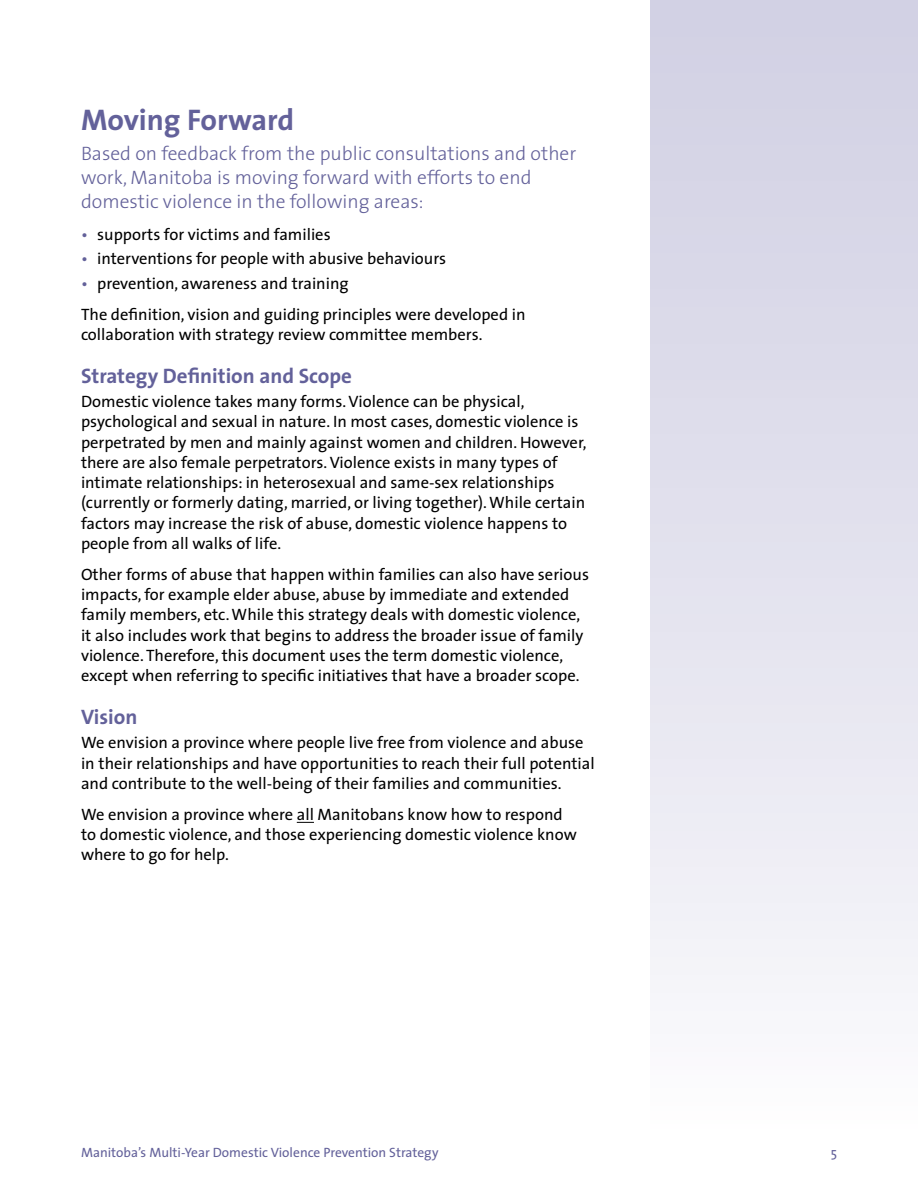
<style>
.page{position:relative;width:918px;height:1188px;background:#fff}
.page>*{position:absolute;margin:0;border:0;box-sizing:border-box;transform-origin:0 0}
.t1{font:700 30px "The Sans";color:#63619a}
.t2{font:700 21px "The Sans";color:#63619a}
.t3{font:300 19.5px/24px "The Sans";color:#63619a}
.t4{font:16.5px/20.2px "The Sans";color:#000}
.t5{font:13.5px "The Sans";color:#63619a}
.s1{color:#63619a}
</style>
<div class="page">
<div style="left:650px;top:0;width:268px;height:1137px;background:linear-gradient(to bottom,#cfcee2,#fafafc)"></div>
<svg style="left:297px;top:822px;width:17px;height:1px"></svg>
<h1 class="t1" style="left:81px;top:94px;width:215px">Moving Forward</h1>
<p class="t3" style="left:81px;top:141px;width:497px">Based on feedback from the public consultations and other work, Manitoba is moving forward with efforts to end domestic violence in the following areas:</p>
<p class="t4" style="left:81px;top:223px;width:251px"><span class="s1">•</span> supports for victims and families</p>
<p class="t4" style="left:81px;top:248px;width:367px"><span class="s1">•</span> interventions for people with abusive behaviours</p>
<p class="t4" style="left:81px;top:267px;width:446px;line-height:31px"><span class="s1">•</span> prevention, awareness and training<br>The definition, vision and guiding principles were developed in</p>
<p class="t4" style="left:81px;top:324px;width:403px">collaboration with strategy review committee members.</p>
<p class="t2" style="left:81px;top:358px;width:273px">Strategy Definition and Scope</p>
<p class="t4" style="left:81px;top:391px;width:507px">Domestic violence takes many forms. Violence can be physical, psychological and sexual in nature. In most cases, domestic violence is perpetrated by men and mainly against women and children. However, there are also female perpetrators. Violence exists in many types of intimate relationships: in heterosexual and same-sex relationships (currently or formerly dating, married, or living together). While certain factors may increase the risk of abuse, domestic violence happens to people from all walks of life.</p>
<p class="t4" style="left:81px;top:564px;width:510px">Other forms of abuse that happen within families can also have serious impacts, for example elder abuse, abuse by immediate and extended family members, etc. While this strategy deals with domestic violence, it also includes work that begins to address the broader issue of family violence. Therefore, this document uses the term domestic violence, except when referring to specific initiatives that have a broader scope.</p>
<p class="t2" style="left:81px;top:699px;width:58px">Vision</p>
<p class="t4" style="left:81px;top:732px;width:515px">We envision a province where people live free from violence and abuse in their relationships and have opportunities to reach their full potential and contribute to the well-being of their families and communities.</p>
<p class="t4" style="left:81px;top:804px;width:497px">We envision a province where all Manitobans know how to respond to domestic violence, and those experiencing domestic violence know where to go for help.</p>
<p class="t5" style="left:81px;top:1142px;width:359px">Manitoba’s Multi-Year Domestic Violence Prevention Strategy</p>
<p class="t5" style="left:831px;top:1142px;width:8px">5</p>
</div>
